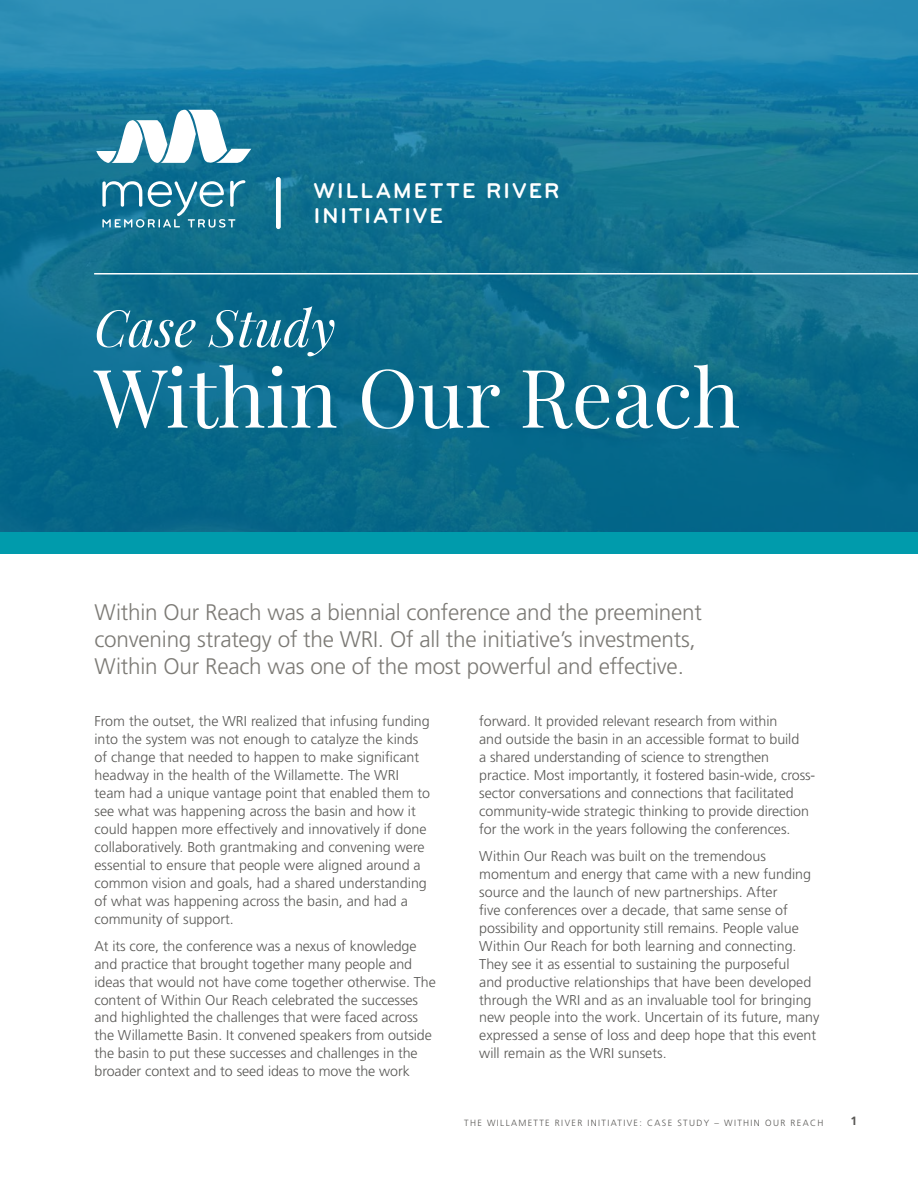
<style>
.page{position:relative;width:918px;height:1188px;background:#fff}
.page>*{position:absolute;margin:0;border:0;box-sizing:border-box;transform-origin:0 0}
.t1{font:81px "Playfair Display";color:#fff}
.t2{font:italic 51px "Playfair Display";color:#fff}
.callout{font:300 22.5px/27px "Frutiger LT Std";letter-spacing:-.01em;color:#7c7a75}
.t3{font:700 22.2px/25.5px "Bryant Pro";letter-spacing:.095em;color:#fff}
.body{font:300 14.25px/18px "Frutiger LT Std";color:#595855}
.t4{font:700 12px "Frutiger LT Std";color:#595855}
.t5{font:300 9px "Frutiger LT Std";letter-spacing:.15em;color:#595855}
</style>
<div class="page">
<svg style="left:0;top:0;width:918px;height:532px;background:#127394"></svg>
<hr style="left:94px;top:273px;width:824px;height:2px;background:#fff">
<div style="left:0;top:532px;width:918px;height:22px;background:#009bac"></div>
<svg style="left:96px;top:109px;width:155px;height:55px"></svg>
<svg style="left:102px;top:180px;width:143px;height:48px;background:#438ea7"></svg>
<div style="left:276px;top:177px;width:5px;height:52px;background:#fff;border-radius:2px"></div>
<p class="t3" style="left:314px;top:178px;width:248px">WILLAMETTE RIVER<br>INITIATIVE</p>
<p class="t2" style="left:94px;top:288px;width:243px">Case Study</p>
<p class="t1" style="left:94px;top:334px;width:648px">Within Our Reach</p>
<p class="callout" style="left:94px;top:599px;width:609px">Within Our Reach was a biennial conference and the preeminent convening strategy of the WRI. Of all the initiative’s investments,<br>Within Our Reach was one of the most powerful and effective.</p>
<p class="body" style="left:479px;top:713px;width:338px">forward. It provided relevant research from within<br>and outside the basin in an accessible format to build<br>a shared understanding of science to strengthen practice. Most importantly, it fostered basin-wide, cross&shy;sector conversations and connections that facilitated community-wide strategic thinking to provide direction for the work in the years following the conferences.</p>
<p class="body" style="left:479px;top:847px;width:342px">Within Our Reach was built on the tremendous momentum and energy that came with a new funding source and the launch of new partnerships. After<br>five conferences over a decade, that same sense of possibility and opportunity still remains. People value Within Our Reach for both learning and connecting.<br>They see it as essential to sustaining the purposeful<br>and productive relationships that have been developed through the WRI and as an invaluable tool for bringing new people into the work. Uncertain of its future, many expressed a sense of loss and deep hope that this event will remain as the WRI sunsets.</p>
<p class="body" style="left:94px;top:713px;width:337px">From the outset, the WRI realized that infusing funding into the system was not enough to catalyze the kinds of change that needed to happen to make significant headway in the health of the Willamette. The WRI team had a unique vantage point that enabled them to see what was happening across the basin and how it could happen more effectively and innovatively if done collaboratively. Both grantmaking and convening were essential to ensure that people were aligned around a common vision and goals, had a shared understanding of what was happening across the basin, and had a community of support.</p>
<p class="body" style="left:94px;top:937px;width:343px">At its core, the conference was a nexus of knowledge and practice that brought together many people and ideas that would not have come together otherwise. The content of Within Our Reach celebrated the successes and highlighted the challenges that were faced across the Willamette Basin. It convened speakers from outside the basin to put these successes and challenges in the broader context and to seed ideas to move the work</p>
<p class="t5" style="left:464px;top:1117px;width:361px">THE WILLAMETTE RIVER INITIATIVE: CASE STUDY – WITHIN OUR REACH</p>
<p class="t4" style="left:850px;top:1114px;width:8px">1</p>
</div>
